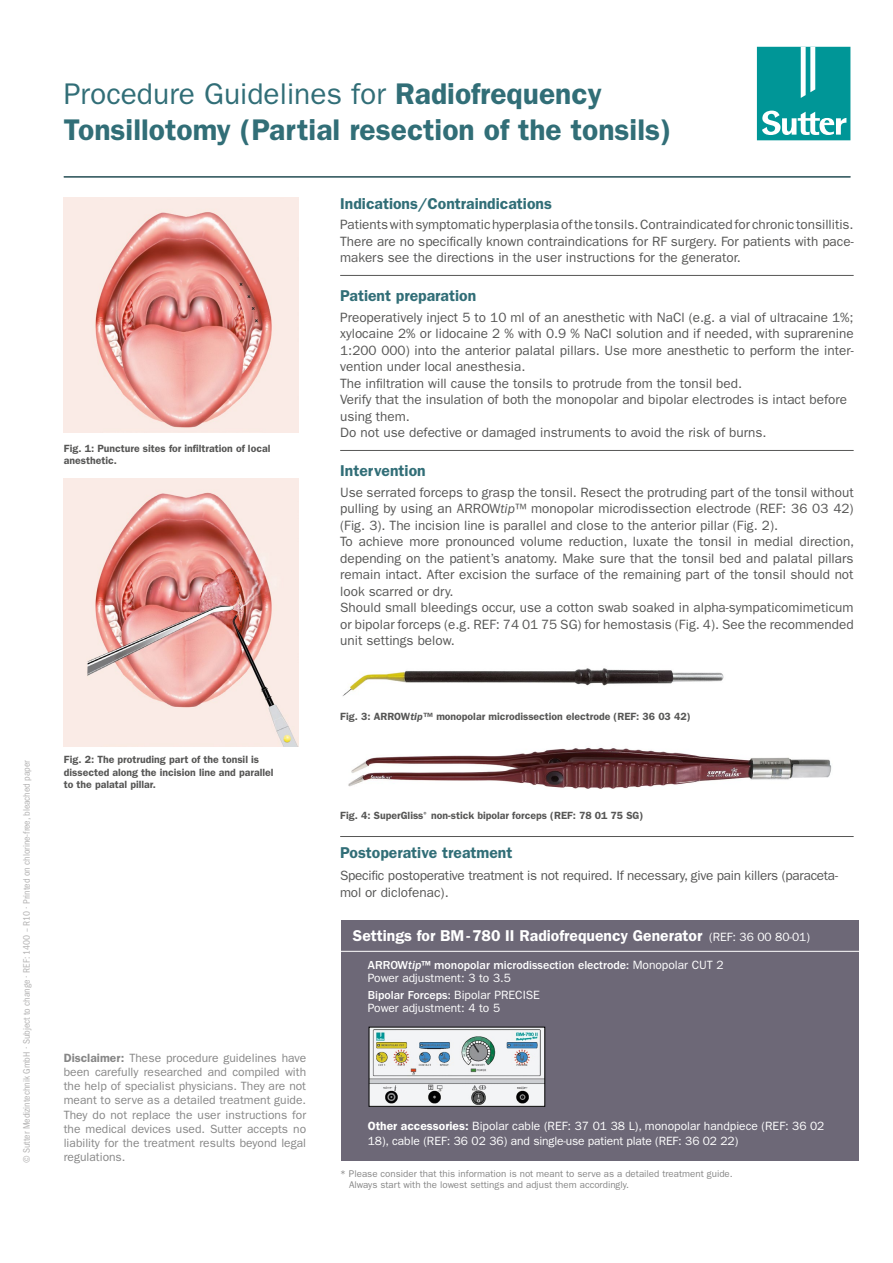
<style>
.page{position:relative;width:893px;height:1263px;background:#fff}
.page>*{position:absolute;margin:0;border:0;box-sizing:border-box;transform-origin:0 0}
.t1{font:30px "Franklin Gothic LT Pro Dm";color:#316e77}
.t2{font:30px "ITC Franklin Gothic Std";color:#316e77}
.t3{font:15.75px "Franklin Gothic LT Pro Dm";color:#316e77}
.t4{font:15.75px "Franklin Gothic LT Pro Dm";color:#fff}
.t5{font:13.5px/16.5px "ITC Franklin Gothic Std";color:#575756}
.t6{font:13.5px/16.5px "ITC Franklin Gothic Std";letter-spacing:-.02em;color:#575756}
.t7{font:12px/14.2px "ITC Franklin Gothic Std";color:#878787;text-align:justify}
.t8{font:12px/13.5px "ITC Franklin Gothic Std";color:#fff}
.t9{font:500 12px/13.5px "ITC Franklin Gothic Std";color:#fff}
.t10{font:10.5px/12.6px "Franklin Gothic LT Pro Dm";color:#575756}
.t11{font:9.75px/11.2px "ITC Franklin Gothic Std";color:#878787}
.t12{font:condensed 9.75px "ITC Franklin Gothic Std";color:#b3b2b2}
.s1{font-family:"Franklin Gothic LT Pro Dm"}
.s2{font-style:italic}
.s3{font-family:"Franklin Gothic LT Pro Dm It"}
.s4{font-family:"ITC Franklin Gothic Std";font-size:12px}
.s5{font-family:"ITC Franklin Gothic Std Med It";font-weight:400}
.s6{font-weight:400}
.s7{font-weight:500}
</style>
<div class="page">
<div style="left:757px;top:47px;width:93px;height:93px;background:#009697"></div>
<svg style="left:801px;top:47px;width:14px;height:51px"></svg>
<svg style="left:762px;top:111px;width:84px;height:24px"></svg>
<hr style="left:64px;top:176px;width:786px;height:1px;background:#316e77">
<hr style="left:340px;top:275px;width:514px;height:1px;background:#575756">
<hr style="left:340px;top:450px;width:514px;height:1px;background:#575756">
<hr style="left:340px;top:836px;width:514px;height:1px;background:#575756">
<img style="left:63px;top:198px;width:235px;height:234px">
<img style="left:64px;top:478px;width:234px;height:268px">
<img style="left:342px;top:668px;width:382px;height:28px">
<img style="left:348px;top:747px;width:484px;height:42px">
<div style="left:341px;top:920px;width:517px;height:241px;background:#6d6877"></div>
<hr style="left:340px;top:951px;width:519px;height:1px;background:#fff">
<img style="left:371px;top:1029px;width:172px;height:75px">
<p class="t12" style="left:21px;top:1163px;width:405px;rotate:-90deg">© Sutter Medizintechnik GmbH · Subject to change · REF: 1400 – R10 · Printed on chlorine-free, bleached paper</p>
<h1 class="t2" style="left:64px;top:77px;width:540px">Procedure Guidelines for <span class="s1">Radiofrequency</span></h1>
<h1 class="t1" style="left:64px;top:112px;width:609px">Tonsillotomy (Partial resection of the tonsils)</h1>
<p class="t10" style="left:64px;top:442px;width:208px">Fig. 1: Puncture sites for infiltration of local anesthetic.</p>
<p class="t10" style="left:64px;top:753px;width:211px">Fig. 2: The protruding part of the tonsil is dissected along the incision line and parallel to the palatal pillar.</p>
<p class="t7" style="left:64px;top:1050px;width:244px"><span class="s1">Disclaimer:</span> These procedure guidelines have been carefully researched and compiled with the help of specialist physicians. They are not meant to serve as a detailed treatment guide.<br>They do not replace the user instructions for the medical devices used. Sutter accepts no liability for the treatment results beyond legal regulations.</p>
<p class="t3" style="left:340px;top:194px;width:213px">Indications/Contraindications</p>
<p class="t5" style="left:340px;top:217px;width:515px;text-align:justify">Patients with symptomatic hyperplasia of the tonsils. Contraindicated for chronic tonsillitis.<br>There are no specifically known contraindications for RF surgery. For patients with pace&shy;makers see the directions in the user instructions for the generator.</p>
<p class="t3" style="left:340px;top:286px;width:138px">Patient preparation</p>
<p class="t5" style="left:340px;top:309px;width:515px">Preoperatively inject 5 to 10 ml of an anesthetic with NaCl (e.g. a vial of ultracaine 1%; xylocaine 2% or lidocaine 2 % with 0.9 % NaCl solution and if needed, with suprarenine 1:200 000) into the anterior palatal pillars. Use more anesthetic to perform the inter&shy;vention under local anesthesia.<br>The infiltration will cause the tonsils to protrude from the tonsil bed.<br>Verify that the insulation of both the monopolar and bipolar electrodes is intact before using them.<br>Do not use defective or damaged instruments to avoid the risk of burns.</p>
<p class="t3" style="left:340px;top:461px;width:87px">Intervention</p>
<p class="t5" style="left:340px;top:484px;width:516px">Use serrated forceps to grasp the tonsil. Resect the protruding part of the tonsil without pulling by using an ARROW<span class="s2">tip</span>™ monopolar microdissection electrode (REF: 36 03 42) (Fig. 3). The incision line is parallel and close to the anterior pillar (Fig. 2).<br>To achieve more pronounced volume reduction, luxate the tonsil in medial direction, depending on the patient’s anatomy. Make sure that the tonsil bed and palatal pillars remain intact. After excision the surface of the remaining part of the tonsil should not look scarred or dry.<br>Should small bleedings occur, use a cotton swab soaked in alpha-sympaticomimeticum or bipolar forceps (e.g. REF: 74 01 75 SG) for hemostasis (Fig. 4). See the recommended unit settings below.</p>
<p class="t10" style="left:340px;top:710px;width:352px">Fig. 3: ARROW<span class="s3">tip</span>™ monopolar microdissection electrode (REF: 36 03 42)</p>
<p class="t10" style="left:340px;top:809px;width:305px">Fig. 4: SuperGliss<sup>®</sup> non-stick bipolar forceps (REF: 78 01 75 SG)</p>
<p class="t3" style="left:340px;top:843px;width:174px">Postoperative treatment</p>
<p class="t6" style="left:340px;top:868px;width:499px">Specific postoperative treatment is not required. If necessary, give pain killers (paraceta&shy;mol or diclofenac).</p>
<p class="t4" style="left:353px;top:926px;width:459px">Settings for BM-780 II Radiofrequency Generator <span class="s4">(REF: 36 00 80-01)</span></p>
<p class="t9" style="left:368px;top:958px;width:357px">ARROW<span class="s5">tip</span>™ monopolar microdissection electrode: <span class="s6">Monopolar CUT 2<br>Power adjustment: 3 to 3.5</span></p>
<p class="t8" style="left:368px;top:988px;width:174px"><span class="s7">Bipolar Forceps:</span> Bipolar PRECISE<br>Power adjustment: 4 to 5</p>
<p class="t8" style="left:368px;top:1118px;width:458px;line-height:15px"><span class="s1">Other accessories:</span> Bipolar cable (REF: 37 01 38 L), monopolar handpiece (REF: 36 02<br>18), cable (REF: 36 02 36) and single-use patient plate (REF: 36 02 22)</p>
<p class="t11" style="left:349px;top:1168px;width:385px;text-indent:-9px">* Please consider that this information is not meant to serve as a detailed treatment guide.<br>Always start with the lowest settings and adjust them accordingly.</p>
</div>
